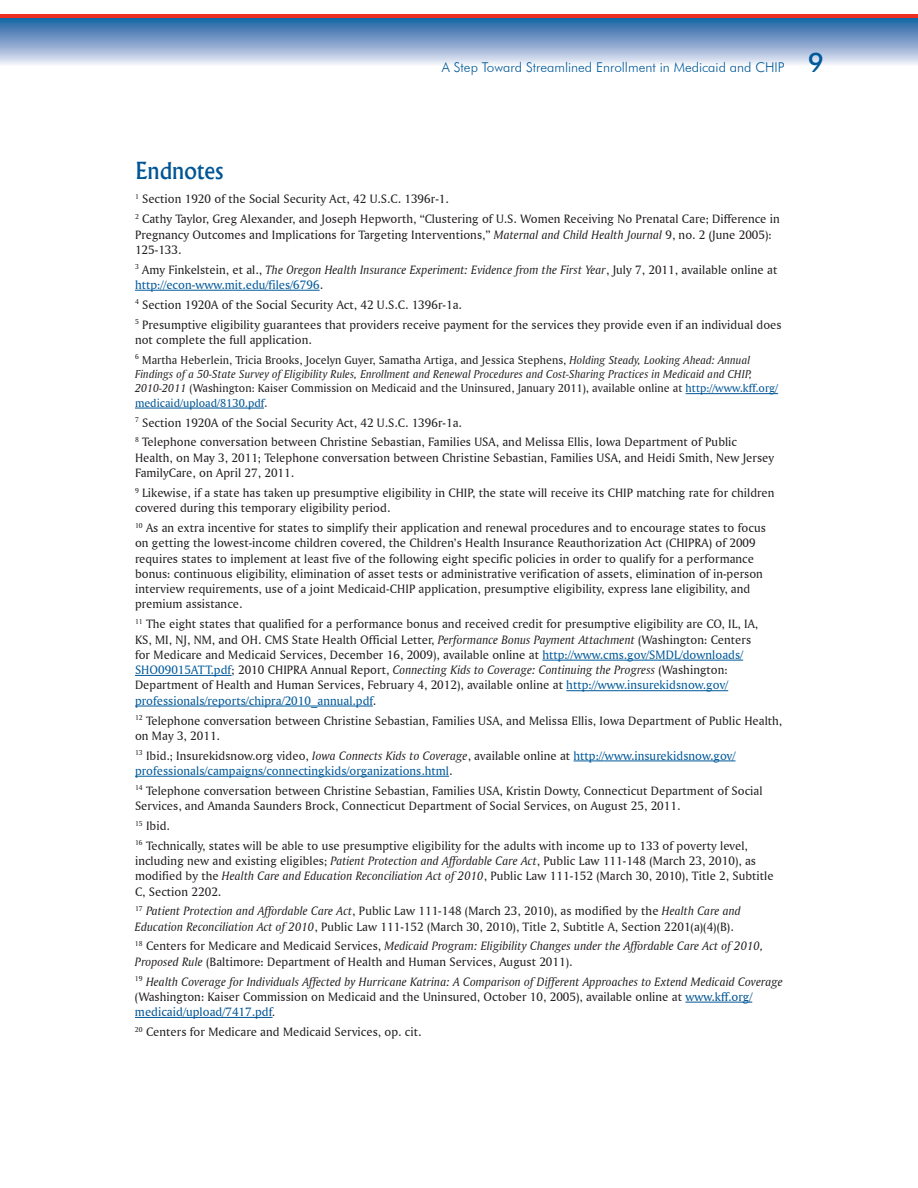
<style>
.page{position:relative;width:918px;height:1188px;background:#fff}
.page>*{position:absolute;margin:0;border:0;box-sizing:border-box;transform-origin:0 0}
.header_1{font:500 22.5px "Albertus";letter-spacing:.005em;color:#005595}
.t1{font:300 13.5px "Futura BT";color:#00599b}
.Endnote_Text{font:12.75px/15.3px "Amerigo BT Roman A";letter-spacing:.005em;color:#231f20}
.Endnote_Text-2{font:12.75px/15.3px "Amerigo BT Italic A";letter-spacing:.005em;color:#231f20}
.Endnote_Text-3{font:12.75px/15.3px "Amerigo BT Roman A";letter-spacing:.005em;color:#00599b}
.Endnote_Text-4{font:12px/14.4px "Amerigo BT Roman A";letter-spacing:.005em;color:#231f20}
.s1{font-weight:500;font-size:27px}
.s2{font-family:"Amerigo BT Italic A"}
.s3{font-family:"Amerigo BT Roman A"}
.s4{font-family:"Amerigo BT Roman A";color:#00599b}
.s5{color:#005595}
.s6{color:#00599b}
.s7{color:#231f20}
.s8{font-family:"Amerigo BT Italic A";color:#231f20}
.s9{font-family:"Amerigo BT Roman A";color:#005595}
</style>
<div class="page">
<svg style="left:0;top:18px;width:918px;height:47px;background:#81a3cb"></svg>
<hr style="left:0;top:14px;width:918px;height:4px;background:#ee2e22">
<hr style="left:135px;top:290px;width:185px;height:1px;background:#00599b">
<hr style="left:686px;top:393px;width:92px;height:1px;background:#005595">
<hr style="left:135px;top:408px;width:129px;height:1px;background:#005595">
<hr style="left:542px;top:660px;width:201px;height:1px;background:#00599b">
<hr style="left:135px;top:675px;width:97px;height:1px;background:#00599b">
<hr style="left:566px;top:690px;width:162px;height:1px;background:#00599b">
<hr style="left:135px;top:706px;width:238px;height:1px;background:#00599b">
<hr style="left:574px;top:761px;width:162px;height:1px;background:#00599b">
<hr style="left:135px;top:776px;width:314px;height:1px;background:#00599b">
<hr style="left:685px;top:1002px;width:67px;height:1px;background:#005595">
<hr style="left:135px;top:1017px;width:138px;height:1px;background:#005595">
<p class="t1" style="left:442px;top:59px;width:384px">A Step Toward Streamlined Enrollment in Medicaid and CHIP <span class="s1">9</span></p>
<p class="header_1" style="left:135px;top:157px;width:90px">Endnotes</p>
<p class="Endnote_Text" style="left:135px;top:191px;width:315px"><sup>1</sup> Section 1920 of the Social Security Act, 42 U.S.C. 1396r-1.</p>
<p class="Endnote_Text" style="left:135px;top:211px;width:646px"><sup>2</sup> Cathy Taylor, Greg Alexander, and Joseph Hepworth, “Clustering of U.S. Women Receiving No Prenatal Care; Difference in<br>Pregnancy Outcomes and Implications for Targeting Interventions,” <span class="s2">Maternal and Child Health Journal</span> 9, no. 2 (June 2005):<br>125-133.</p>
<p class="Endnote_Text-2" style="left:135px;top:261px;width:644px"><sup>3</sup> <span class="s3">Amy Finkelstein, et al.,</span> The Oregon Health Insurance Experiment: Evidence from the First Year<span class="s3">, July 7, 2011, available online at </span><span class="s4">http://econ-www.mit.edu/files/6796</span><span class="s3">.</span></p>
<p class="Endnote_Text" style="left:135px;top:297px;width:328px"><sup>4</sup> Section 1920A of the Social Security Act, 42 U.S.C. 1396r-1a.</p>
<p class="Endnote_Text" style="left:135px;top:316px;width:648px"><sup>5</sup> Presumptive eligibility guarantees that providers receive payment for the services they provide even if an individual does not complete the full application.</p>
<p class="Endnote_Text-4" style="left:135px;top:352px;width:645px"><sup>6</sup> Martha Heberlein, Tricia Brooks, Jocelyn Guyer, Samatha Artiga, and Jessica Stephens, <span class="s2">Holding Steady, Looking Ahead: Annual Findings of a 50-State Survey of Eligibility Rules, Enrollment and Renewal Procedures and Cost-Sharing Practices in Medicaid and CHIP, 2010-2011</span> (Washington: Kaiser Commission on Medicaid and the Uninsured, January 2011), available online at <span class="s5">http://www.kff.org/ medicaid/upload/8130.pdf</span>.</p>
<p class="Endnote_Text" style="left:135px;top:414px;width:328px"><sup>7</sup> Section 1920A of the Social Security Act, 42 U.S.C. 1396r-1a.</p>
<p class="Endnote_Text" style="left:135px;top:434px;width:641px"><sup>8</sup> Telephone conversation between Christine Sebastian, Families USA, and Melissa Ellis, Iowa Department of Public<br>Health, on May 3, 2011; Telephone conversation between Christine Sebastian, Families USA, and Heidi Smith, New Jersey<br>FamilyCare, on April 27, 2011.</p>
<p class="Endnote_Text" style="left:135px;top:485px;width:641px"><sup>9</sup> Likewise, if a state has taken up presumptive eligibility in CHIP, the state will receive its CHIP matching rate for children covered during this temporary eligibility period.</p>
<p class="Endnote_Text" style="left:135px;top:520px;width:632px"><sup>10</sup> As an extra incentive for states to simplify their application and renewal procedures and to encourage states to focus on getting the lowest-income children covered, the Children’s Health Insurance Reauthorization Act (CHIPRA) of 2009 requires states to implement at least five of the following eight specific policies in order to qualify for a performance bonus: continuous eligibility, elimination of asset tests or administrative verification of assets, elimination of in-person interview requirements, use of a joint Medicaid-CHIP application, presumptive eligibility, express lane eligibility, and premium assistance.</p>
<p class="Endnote_Text" style="left:135px;top:616px;width:625px"><sup>11</sup> The eight states that qualified for a performance bonus and received credit for presumptive eligibility are CO, IL, IA, KS, MI, NJ, NM, and OH. CMS State Health Official Letter, <span class="s2">Performance Bonus Payment Attachment</span> (Washington: Centers for Medicare and Medicaid Services, December 16, 2009), available online at <span class="s6">http://www.cms.gov/SMDL/downloads/ SHO09015ATT.pdf</span>; 2010 CHIPRA Annual Report, <span class="s2">Connecting Kids to Coverage: Continuing the Progress</span> (Washington:<br>Department of Health and Human Services, February 4, 2012), available online at <span class="s6">http://www.insurekidsnow.gov/ professionals/reports/chipra/2010_annual.pdf</span>.</p>
<p class="Endnote_Text" style="left:135px;top:712px;width:649px"><sup>12</sup> Telephone conversation between Christine Sebastian, Families USA, and Melissa Ellis, Iowa Department of Public Health, on May 3, 2011.</p>
<p class="Endnote_Text-3" style="left:135px;top:747px;width:602px"><sup>13</sup> <span class="s7">Ibid.; Insurekidsnow.org video,</span> <span class="s8">Iowa Connects Kids to Coverage</span><span class="s7">, available online at</span> http://www.insurekidsnow.gov/ professionals/campaigns/connectingkids/organizations.html<span class="s7">.</span></p>
<p class="Endnote_Text" style="left:135px;top:783px;width:629px"><sup>14</sup> Telephone conversation between Christine Sebastian, Families USA, Kristin Dowty, Connecticut Department of Social<br>Services, and Amanda Saunders Brock, Connecticut Department of Social Services, on August 25, 2011.</p>
<p class="Endnote_Text" style="left:135px;top:818px;width:36px"><sup>15</sup> Ibid.</p>
<p class="Endnote_Text" style="left:135px;top:837px;width:640px"><sup>16</sup> Technically, states will be able to use presumptive eligibility for the adults with income up to 133 of poverty level, including new and existing eligibles; <span class="s2">Patient Protection and Affordable Care Act</span>, Public Law 111-148 (March 23, 2010), as modified by the <span class="s2">Health Care and Education Reconciliation Act of 2010</span>, Public Law 111-152 (March 30, 2010), Title 2, Subtitle C, Section 2202.</p>
<p class="Endnote_Text" style="left:135px;top:903px;width:607px"><sup>17</sup> <span class="s2">Patient Protection and Affordable Care Act</span>, Public Law 111-148 (March 23, 2010), as modified by the <span class="s2">Health Care and<br>Education Reconciliation Act of 2010</span>, Public Law 111-152 (March 30, 2010), Title 2, Subtitle A, Section 2201(a)(4)(B).</p>
<p class="Endnote_Text" style="left:135px;top:938px;width:630px"><sup>18</sup> Centers for Medicare and Medicaid Services, <span class="s2">Medicaid Program: Eligibility Changes under the Affordable Care Act of 2010,<br>Proposed Rule</span> (Baltimore: Department of Health and Human Services, August 2011).</p>
<p class="Endnote_Text-2" style="left:135px;top:973px;width:649px"><sup>19</sup> Health Coverage for Individuals Affected by Hurricane Katrina: A Comparison of Different Approaches to Extend Medicaid Coverage <span class="s3">(Washington: Kaiser Commission on Medicaid and the Uninsured, October 10, 2005), available online at</span> <span class="s9">www.kff.org/ medicaid/upload/7417.pdf</span>.</p>
<p class="Endnote_Text" style="left:135px;top:1024px;width:288px"><sup>20</sup> Centers for Medicare and Medicaid Services, op. cit.</p>
</div>
